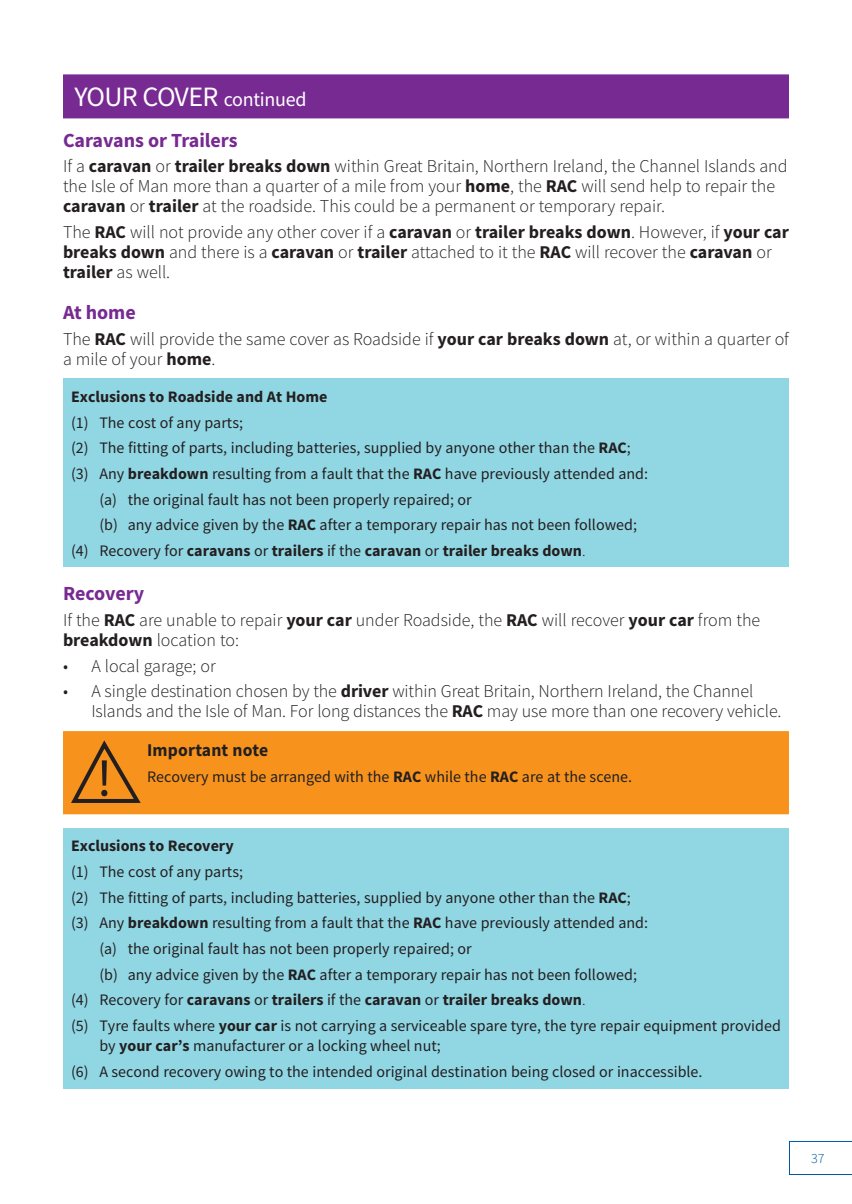
<style>
.page{position:relative;width:852px;height:1204px;background:#fff}
.page>*{position:absolute;margin:0;border:0;box-sizing:border-box;transform-origin:0 0}
.t1{font:28px "Source Sans Pro";letter-spacing:-.025em;color:#fff}
.t2{font:700 20px "Source Sans Pro";color:#772a91}
.t3{font:300 18px/20px "Source Sans Pro";color:#231f20}
.t4{font:700 18px "Source Sans Pro";letter-spacing:.01em;color:#231f20}
.t5{font:16px/25.6px "Source Sans Pro";color:#231f20}
.t6{font:700 16px "Source Sans Pro";color:#231f20}
.t7{font:300 14px "Source Sans Pro";color:#0158a6}
.s1{font-size:20px}
.s2{font-weight:700}
.s3{font-weight:400}
.s4{font-weight:300}
</style>
<div class="page">
<svg style="left:789px;top:1141px;width:63px;height:33px"></svg>
<div style="left:63px;top:74px;width:726px;height:44px;background:#772a91"></div>
<div style="left:63px;top:378px;width:726px;height:189px;background:#91d6e3"></div>
<div style="left:63px;top:731px;width:726px;height:83px;background:#f7931d"></div>
<svg style="left:68px;top:738px;width:76px;height:66px;background:#d07d1d"></svg>
<div style="left:63px;top:827px;width:726px;height:260px;background:#91d6e3"></div>
<h1 class="t1" style="left:74px;top:78px;width:234px">YOUR COVER <span class="s1">continued</span></h1>
<p class="t2" style="left:63px;top:126px;width:176px">Caravans or Trailers</p>
<p class="t3" style="left:63px;top:156px;width:726px">If a <span class="s2">caravan</span> or <span class="s2">trailer breaks down</span> within Great Britain, Northern Ireland, the Channel Islands and the Isle of Man more than a quarter of a mile from your <span class="s2">home</span>, the <span class="s2">RAC</span> will send help to repair the <span class="s2">caravan</span> or <span class="s2">trailer</span> at the roadside. This could be a permanent or temporary repair.</p>
<p class="t3" style="left:63px;top:222px;width:727px">The <span class="s2">RAC</span> will not provide any other cover if a <span class="s2">caravan</span> or <span class="s2">trailer breaks down</span>. However, if <span class="s2">your car breaks down</span> and there is a <span class="s2">caravan</span> or <span class="s2">trailer</span> attached to it the <span class="s2">RAC</span> will recover the <span class="s2">caravan</span> or <span class="s2">trailer</span> as well.</p>
<p class="t2" style="left:63px;top:299px;width:74px">At home</p>
<p class="t3" style="left:63px;top:329px;width:727px">The <span class="s2">RAC</span> will provide the same cover as Roadside if <span class="s2">your car breaks down</span> at, or within a quarter of a mile of your <span class="s2">home</span>.</p>
<p class="t6" style="left:71px;top:385px;width:258px">Exclusions to Roadside and At Home</p>
<p class="t5" style="left:71px;top:409px;width:173px">(1) The cost of any parts;</p>
<p class="t5" style="left:71px;top:435px;width:561px">(2) The fitting of parts, including batteries, supplied by anyone other than the <span class="s2">RAC</span>;</p>
<p class="t5" style="left:71px;top:460px;width:578px">(3) Any <span class="s2">breakdown</span> resulting from a fault that the <span class="s2">RAC</span> have previously attended and:</p>
<p class="t5" style="left:99px;top:486px;width:374px">(a) the original fault has not been properly repaired; or</p>
<p class="t5" style="left:99px;top:512px;width:539px">(b) any advice given by the <span class="s2">RAC</span> after a temporary repair has not been followed;</p>
<p class="t6" style="left:71px;top:539px;width:516px"><span class="s3">(4) Recovery for</span> caravans <span class="s3">or</span> trailers <span class="s3">if the</span> caravan <span class="s3">or</span> trailer breaks down<span class="s4">.</span></p>
<p class="t2" style="left:63px;top:580px;width:83px">Recovery</p>
<p class="t3" style="left:63px;top:610px;width:698px">If the <span class="s2">RAC</span> are unable to repair <span class="s2">your car</span> under Roadside, the <span class="s2">RAC</span> will recover <span class="s2">your car</span> from the <span class="s2">breakdown</span> location to:</p>
<p class="t3" style="left:63px;top:655px;width:154px">• A local garage; or</p>
<p class="t3" style="left:91px;top:681px;width:691px;text-indent:-28px">• A single destination chosen by the <span class="s2">driver</span> within Great Britain, Northern Ireland, the Channel<br>Islands and the Isle of Man. For long distances the <span class="s2">RAC</span> may use more than one recovery vehicle.</p>
<p class="t4" style="left:147px;top:737px;width:123px">Important note</p>
<p class="t5" style="left:147px;top:763px;width:486px">Recovery must be arranged with the <span class="s2">RAC</span> while the <span class="s2">RAC</span> are at the scene.</p>
<p class="t6" style="left:71px;top:835px;width:164px">Exclusions to Recovery</p>
<p class="t5" style="left:71px;top:858px;width:173px">(1) The cost of any parts;</p>
<p class="t5" style="left:71px;top:884px;width:561px">(2) The fitting of parts, including batteries, supplied by anyone other than the <span class="s2">RAC</span>;</p>
<p class="t5" style="left:71px;top:910px;width:578px">(3) Any <span class="s2">breakdown</span> resulting from a fault that the <span class="s2">RAC</span> have previously attended and:</p>
<p class="t5" style="left:99px;top:935px;width:374px">(a) the original fault has not been properly repaired; or</p>
<p class="t5" style="left:99px;top:961px;width:539px">(b) any advice given by the <span class="s2">RAC</span> after a temporary repair has not been followed;</p>
<p class="t6" style="left:71px;top:989px;width:516px"><span class="s3">(4) Recovery for</span> caravans <span class="s3">or</span> trailers <span class="s3">if the</span> caravan <span class="s3">or</span> trailer breaks down<span class="s4">.</span></p>
<p class="t5" style="left:71px;top:1012px;width:711px">(5) Tyre faults where <span class="s2">your car</span> is not carrying a serviceable spare tyre, the tyre repair equipment provided</p>
<p class="t5" style="left:71px;top:1032px;width:633px;text-indent:28px">by <span class="s2">your car’s</span> manufacturer or a locking wheel nut;<br>(6) A second recovery owing to the intended original destination being closed or inaccessible.</p>
<p class="t7" style="left:811px;top:1149px;width:15px">37</p>
</div>
